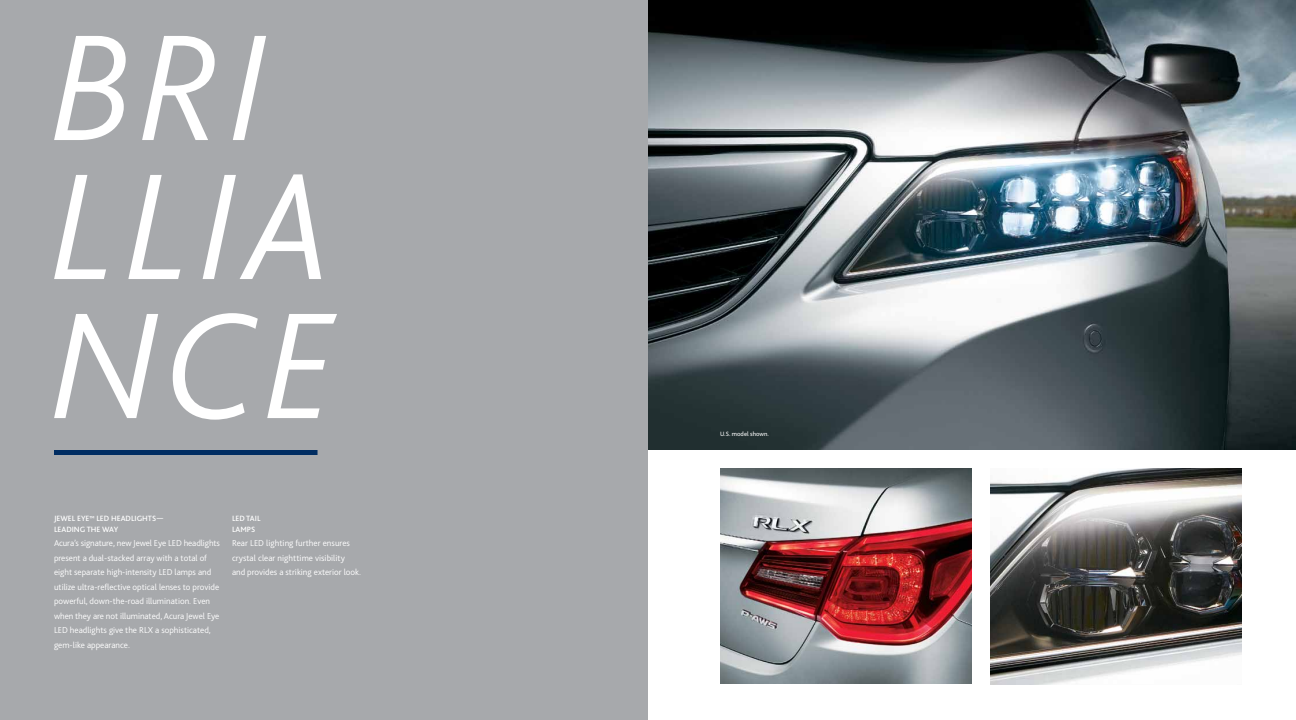
<style>
.page{position:relative;width:1296px;height:720px;background:#fff}
.page>*{position:absolute;margin:0;border:0;box-sizing:border-box;transform-origin:0 0}
.t1{font:italic 300 158px/139px "Bliss 2";letter-spacing:.045em;color:#fff}
.t2{font:300 9px/14.5px "Bliss 2";color:#fff}
.t3{font:500 8px/11px "Bliss 2";color:#fff}
.t4{font:6.5px "Bliss 2";color:#fff}
</style>
<div class="page">
<div style="left:0;top:0;width:648px;height:720px;background:#a7a9ac"></div>
<img style="left:648px;top:0;width:648px;height:450px">
<img style="left:720px;top:468px;width:252px;height:216px">
<div style="left:54px;top:450px;width:264px;height:5px;background:#002d62"></div>
<img style="left:990px;top:468px;width:252px;height:216px">
<h1 class="t1" style="left:52px;top:14px;width:287px">BRI<br>LLIA<br>NCE</h1>
<p class="t3" style="left:54px;top:513px;width:111px;text-indent:57px">HEADLIGHTS—<br>LEADING THE WAY</p>
<p class="t2" style="left:54px;top:536px;width:167px">Acura’s signature, new Jewel Eye LED headlights present a dual-stacked array with a total of eight separate high-intensity LED lamps and utilize ultra-reflective optical lenses to provide powerful, down-the-road illumination. Even when they are not illuminated, Acura Jewel Eye LED headlights give the RLX a sophisticated, gem-like appearance.</p>
<p class="t3" style="left:54px;top:513px;width:48px">JEWEL EYE<sup>™</sup> LED</p>
<p class="t3" style="left:232px;top:513px;width:30px;text-indent:14px">TAIL<br>LAM PS</p>
<p class="t2" style="left:232px;top:536px;width:131px">Rear LED lighting further ensures crystal clear nighttime visibility<br>and provides a striking exterior look.</p>
<p class="t3" style="left:232px;top:513px;width:5px">LED</p>
<p class="t4" style="left:720px;top:429px;width:50px">U.S. model shown.</p>
</div>
